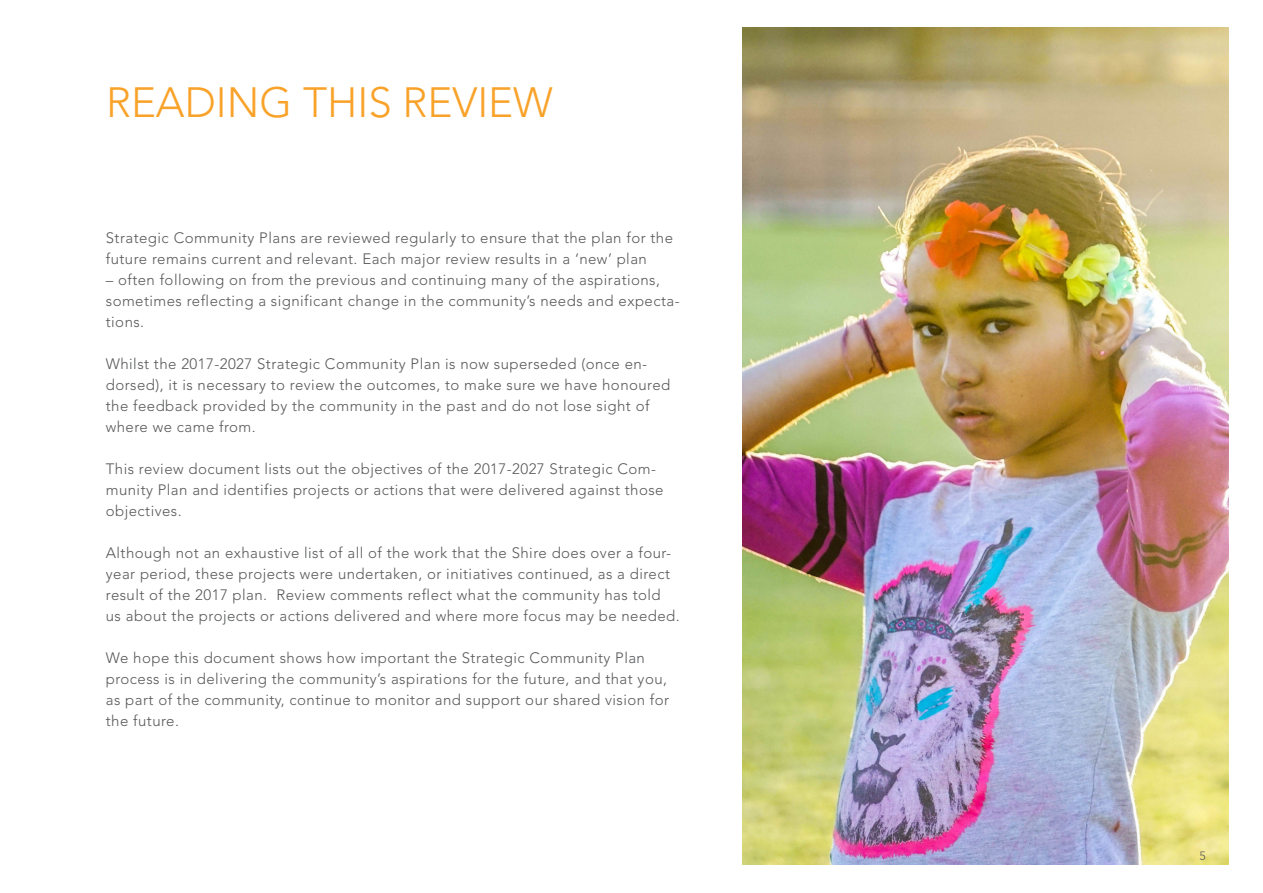
<style>
.page{position:relative;width:1263px;height:893px;background:#fff}
.page>*{position:absolute;margin:0;border:0;box-sizing:border-box;transform-origin:0 0}
.h1_YELLOW{font:300 42px "Avenir LT Std";color:#f9a229}
.t1{font:300 15px/21px "Avenir LT Std";letter-spacing:.03em;color:#57585a}
.t2{font:300 12px "Avenir LT Std";color:#57585a}
</style>
<div class="page">
<img style="left:742px;top:27px;width:486px;height:837px">
<p class="h1_YELLOW" style="left:106px;top:78px;width:448px">READING THIS REVIEW</p>
<p class="t1" style="left:106px;top:228px;width:569px">Strategic Community Plans are reviewed regularly to ensure that the plan for the future remains current and relevant. Each major review results in a ‘new’ plan</p>
<p class="t1" style="left:106px;top:270px;width:575px">– often following on from the previous and continuing many of the aspirations, sometimes reflecting a significant change in the community’s needs and expecta&shy;tions.</p>
<p class="t1" style="left:106px;top:354px;width:566px">Whilst the 2017-2027 Strategic Community Plan is now superseded (once en&shy;dorsed), it is necessary to review the outcomes, to make sure we have honoured the feedback provided by the community in the past and do not lose sight of where we came from.</p>
<p class="t1" style="left:106px;top:459px;width:559px">This review document lists out the objectives of the 2017-2027 Strategic Com&shy;munity Plan and identifies projects or actions that were delivered against those objectives.</p>
<p class="t1" style="left:106px;top:543px;width:575px">Although not an exhaustive list of all of the work that the Shire does over a four&shy;year period, these projects were undertaken, or initiatives continued, as a direct result of the 2017 plan. Review comments reflect what the community has told<br>us about the projects or actions delivered and where more focus may be needed.</p>
<p class="t1" style="left:106px;top:648px;width:565px">We hope this document shows how important the Strategic Community Plan process is in delivering the community’s aspirations for the future, and that you, as part of the community, continue to monitor and support our shared vision for the future.</p>
<p class="t2" style="left:1199px;top:849px;width:8px">5</p>
</div>
